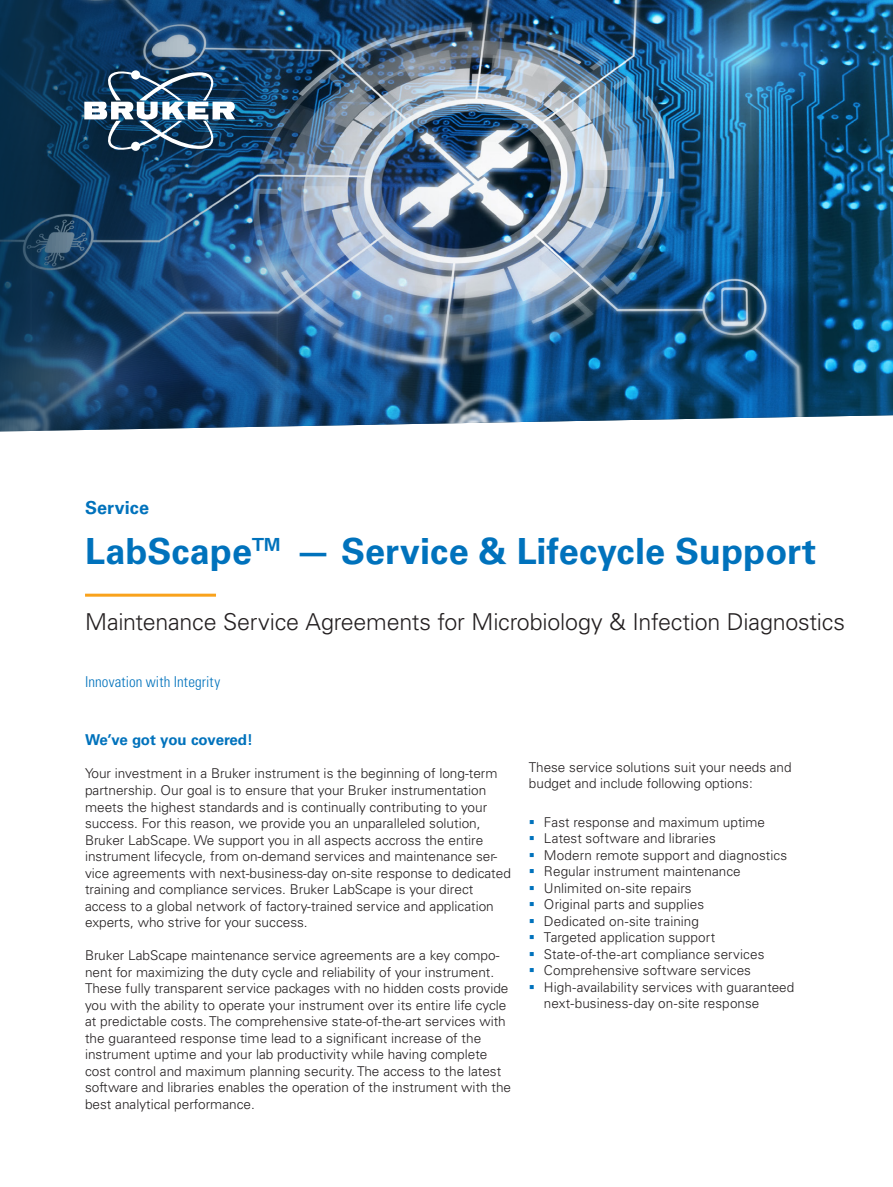
<style>
.page{position:relative;width:893px;height:1187px;background:#fff}
.page>*{position:absolute;margin:0;border:0;box-sizing:border-box;transform-origin:0 0}
.Product_name_market{font:700 36px "Univers LT Std";color:#0072bc}
.Product_line_technol{font:300 23.25px "Univers LT Std";letter-spacing:-.01em;color:#231f20}
.Product_line_technol-2{font:700 18px "Univers LT Std";letter-spacing:.01em;color:#0072bc}
.Signature_Bruker{font:300 condensed 15px "Univers LT Std";letter-spacing:.01em;color:#0072bc}
.Body_content{font:700 15px "Univers LT Std";letter-spacing:-.02em;color:#0072bc}
.Body_content-2{font:300 13.5px/16.5px "Univers LT Std";color:#231f20}
</style>
<div class="page">
<img style="left:0;top:0;width:893px;height:431px">
<svg style="left:84px;top:66px;width:151px;height:89px"></svg>
<hr style="left:85px;top:593px;width:131px;height:3px;background:#f9a21c">
<p class="Product_line_technol-2" style="left:85px;top:497px;width:66px">Service</p>
<p class="Product_name_market" style="left:85px;top:530px;width:733px">LabScape™ — Service &amp; Lifecycle Support</p>
<p class="Product_line_technol" style="left:85px;top:607px;width:762px">Maintenance Service Agreements for Microbiology &amp; Infection Diagnostics</p>
<p class="Signature_Bruker" style="left:85px;top:672px;width:137px">Innovation with Integrity</p>
<p class="Body_content" style="left:85px;top:731px;width:169px">We’ve got you covered!</p>
<p class="Body_content-2" style="left:85px;top:765px;width:427px">Your investment in a Bruker instrument is the beginning of long-term partnership. Our goal is to ensure that your Bruker instrumentation meets the highest standards and is continually contributing to your success. For this reason, we provide you an unparalleled solution, Bruker LabScape. We support you in all aspects accross the entire instrument lifecycle, from on-demand services and maintenance ser&shy;vice agreements with next-business-day on-site response to dedicated training and compliance services. Bruker LabScape is your direct access to a global network of factory-trained service and application experts, who strive for your success.</p>
<p class="Body_content-2" style="left:85px;top:947px;width:428px">Bruker LabScape maintenance service agreements are a key compo&shy;nent for maximizing the duty cycle and reliability of your instrument.<br>These fully transparent service packages with no hidden costs provide you with the ability to operate your instrument over its entire life cycle at predictable costs. The comprehensive state-of-the-art services with the guaranteed response time lead to a significant increase of the instrument uptime and your lab productivity while having complete cost control and maximum planning security. The access to the latest software and libraries enables the operation of the instrument with the best analytical performance.</p>
<p class="Body_content-2" style="left:529px;top:758px;width:264px">These service solutions suit your needs and budget and include following options:</p>
<p class="Body_content-2" style="left:544px;top:813px;width:223px">Fast response and maximum uptime</p>
<p class="Body_content-2" style="left:544px;top:830px;width:173px">Latest software and libraries</p>
<p class="Body_content-2" style="left:544px;top:846px;width:245px">Modern remote support and diagnostics</p>
<p class="Body_content-2" style="left:544px;top:863px;width:198px">Regular instrument maintenance</p>
<p class="Body_content-2" style="left:544px;top:879px;width:149px">Unlimited on-site repairs</p>
<p class="Body_content-2" style="left:544px;top:896px;width:162px">Original parts and supplies</p>
<p class="Body_content-2" style="left:544px;top:912px;width:156px">Dedicated on-site training</p>
<p class="Body_content-2" style="left:544px;top:929px;width:173px">Targeted application support</p>
<p class="Body_content-2" style="left:544px;top:945px;width:222px">State-of-the-art compliance services</p>
<p class="Body_content-2" style="left:544px;top:962px;width:209px">Comprehensive software services</p>
<p class="Body_content-2" style="left:544px;top:978px;width:252px">High-availability services with guaranteed next-business-day on-site response</p>
</div>
